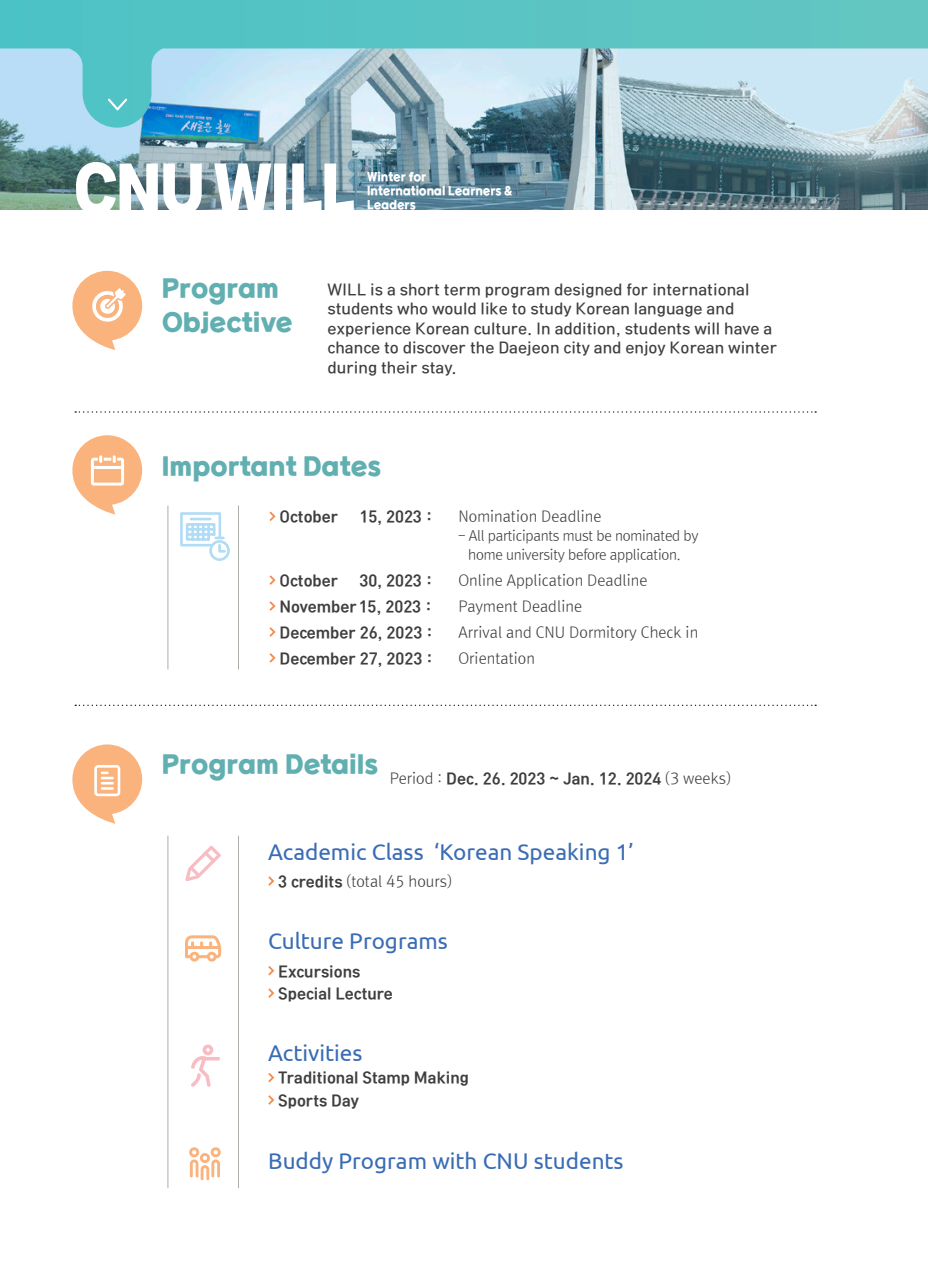
<style>
.page{position:relative;width:928px;height:1270px;background:#fff}
.page>*{position:absolute;margin:0;border:0;box-sizing:border-box;transform-origin:0 0}
.t1{font:60.38px "Rix Yeoljeongdo PR";letter-spacing:-.04em;color:#fff;scale:.9 1}
.제목{font:24.5px/34.1px "SB Aggro B";letter-spacing:-.02em;color:#61afb1;scale:.9 1}
.t2{font:22.75px "Ubuntu";color:#3a6cb5}
.본문{font:15.05px/19.6px "Rix Head M";color:#3e3e3f}
.t3{font:15.05px "Rix Head B";color:#3e3e3f}
.t4{font:15.05px "Rix M Go L";color:#3e3e3f}
.t5{font:14px/18.9px "Rix M Go L";letter-spacing:-.02em;color:#3e3e3f;text-align:center}
.t6{font:11.72px/14px "SB Aggro B";letter-spacing:-.02em;color:#fff;scale:.83 1}
.s1{font-family:"Rix M Go L"}
.s2{font-family:"Rix Head B"}
</style>
<div class="page">
<svg style="left:75px;top:411px;width:741px;height:2px"></svg>
<svg style="left:75px;top:705px;width:741px;height:1px"></svg>
<svg style="left:269px;top:511px;width:7px;height:10px"></svg>
<svg style="left:269px;top:575px;width:7px;height:10px"></svg>
<svg style="left:269px;top:601px;width:7px;height:10px"></svg>
<svg style="left:269px;top:627px;width:7px;height:10px"></svg>
<svg style="left:269px;top:653px;width:7px;height:10px"></svg>
<svg style="left:72px;top:435px;width:70px;height:80px"></svg>
<svg style="left:72px;top:271px;width:70px;height:79px"></svg>
<svg style="left:180px;top:512px;width:50px;height:49px"></svg>
<svg style="left:268px;top:876px;width:7px;height:10px"></svg>
<svg style="left:191px;top:1044px;width:22px;height:43px"></svg>
<hr style="left:204px;top:1057px;width:16px;height:3px;background:#f8bcc3;border-radius:2px">
<svg style="left:185px;top:935px;width:36px;height:27px"></svg>
<svg style="left:185px;top:846px;width:36px;height:35px"></svg>
<svg style="left:268px;top:966px;width:7px;height:10px"></svg>
<svg style="left:268px;top:988px;width:7px;height:10px"></svg>
<svg style="left:268px;top:1073px;width:7px;height:10px"></svg>
<svg style="left:268px;top:1095px;width:6px;height:10px"></svg>
<svg style="left:189px;top:1147px;width:32px;height:33px"></svg>
<hr style="left:238px;top:506px;width:1px;height:163px;background:#abafa7">
<hr style="left:238px;top:836px;width:1px;height:352px;background:#abafa7">
<hr style="left:167px;top:506px;width:1px;height:163px;background:#abafa7">
<hr style="left:167px;top:836px;width:1px;height:352px;background:#abafa7">
<svg style="left:72px;top:744px;width:70px;height:80px"></svg>
<img style="left:0;top:128px;width:928px;height:81px">
<svg style="left:0;top:0;width:928px;height:128px;background:#8cccd5"></svg>
<svg style="left:108px;top:99px;width:19px;height:11px"></svg>
<p class="t1" style="left:74px;top:157px;width:313px">CNU WILL</p>
<p class="t6" style="left:367px;top:171px;width:177px">Winter for<br>International Learners &amp;<br>Leaders</p>
<p class="제목" style="left:162px;top:273px;width:147px">Program<br>Objective</p>
<p class="본문" style="left:327px;top:279px;width:451px">WILL is a short term program designed for international students who would like to study Korean language and experience Korean culture. In addition, students will have a chance to discover the Daejeon city and enjoy Korean winter during their stay.</p>
<p class="제목" style="left:162px;top:451px;width:245px">Important Dates</p>
<p class="t3" style="left:279px;top:508px;width:60px">October</p>
<p class="t3" style="left:359px;top:508px;width:75px">15, 2023 :</p>
<p class="t4" style="left:458px;top:506px;width:145px">Nomination Deadline</p>
<p class="t5" style="left:458px;top:526px;width:242px">- All participants must be nominated by home university before application.</p>
<p class="t3" style="left:279px;top:571px;width:60px">October</p>
<p class="t3" style="left:359px;top:571px;width:75px">30, 2023 :</p>
<p class="t4" style="left:458px;top:570px;width:191px">Online Application Deadline</p>
<p class="t3" style="left:279px;top:597px;width:154px">November15, 2023 :</p>
<p class="t4" style="left:458px;top:596px;width:125px">Payment Deadline</p>
<p class="t3" style="left:279px;top:623px;width:155px">December 26, 2023 :</p>
<p class="t4" style="left:458px;top:622px;width:241px">Arrival and CNU Dormitory Check in</p>
<p class="t3" style="left:279px;top:649px;width:155px">December 27, 2023 :</p>
<p class="t4" style="left:458px;top:648px;width:78px">Orientation</p>
<p class="제목" style="left:162px;top:749px;width:242px">Program Details</p>
<p class="t3" style="left:390px;top:770px;width:343px"><span class="s1">Period :</span> Dec. 26. 2023 ~ Jan. 12. 2024 <span class="s1">(3 weeks)</span></p>
<p class="t2" style="left:268px;top:838px;width:367px">Academic Class ‘Korean Speaking 1’</p>
<p class="t4" style="left:278px;top:871px;width:175px"><span class="s2">3 credits</span> (total 45 hours)</p>
<p class="t2" style="left:268px;top:927px;width:181px">Culture Programs</p>
<p class="t3" style="left:278px;top:962px;width:84px">Excursions</p>
<p class="t3" style="left:278px;top:984px;width:116px">Special Lecture</p>
<p class="t2" style="left:268px;top:1039px;width:96px">Activities</p>
<p class="t3" style="left:278px;top:1069px;width:192px">Traditional Stamp Making</p>
<p class="t3" style="left:278px;top:1091px;width:82px">Sports Day</p>
<p class="t2" style="left:268px;top:1147px;width:357px">Buddy Program with CNU students</p>
</div>
